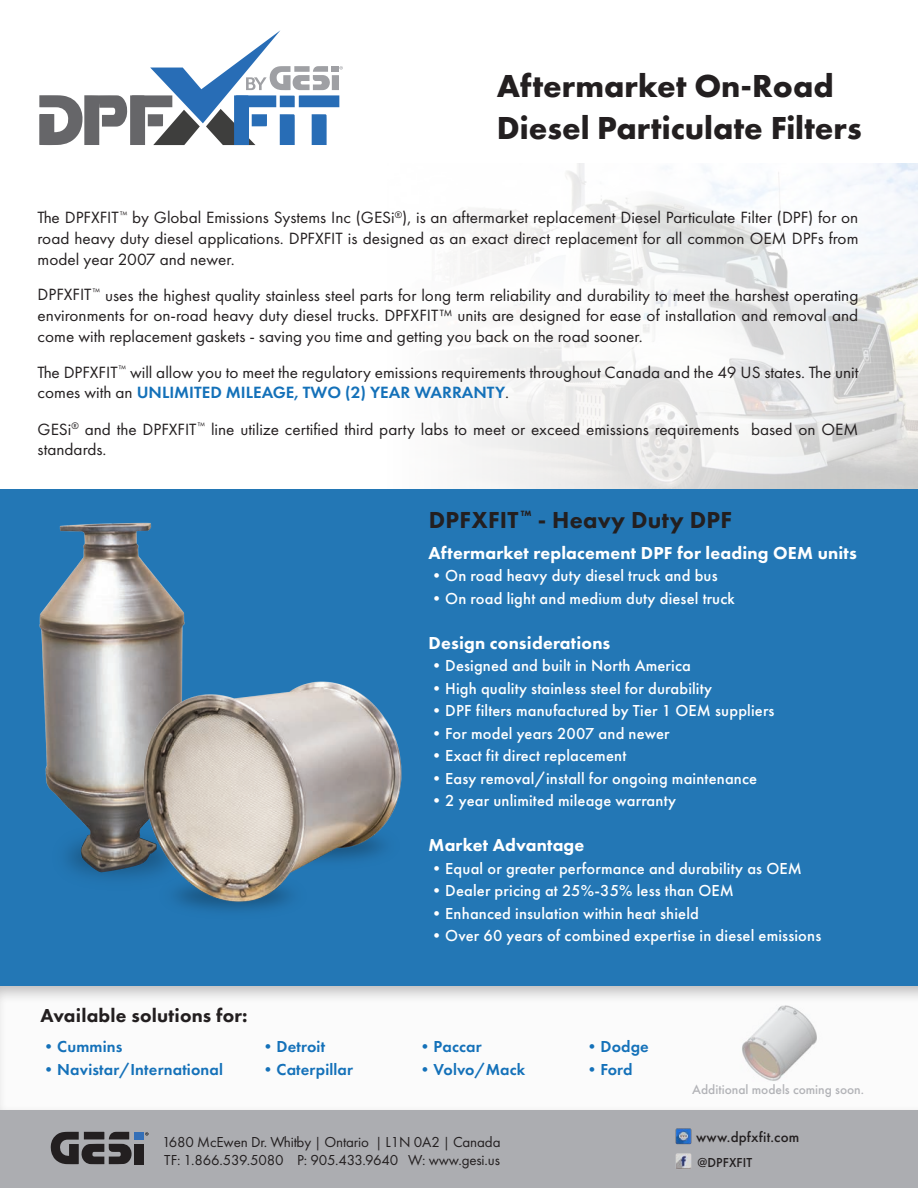
<style>
.page{position:relative;width:918px;height:1188px;background:#fff}
.page>*{position:absolute;margin:0;border:0;box-sizing:border-box;transform-origin:0 0}
.t1{font:700 33px "Futura PT";color:#231f20}
.t2{font:800 24px "Futura PT";letter-spacing:.01em;color:#231f20}
.t3{font:800 19.5px "Futura PT";letter-spacing:.01em;color:#231f20}
.t4{font:800 18px "Futura PT";letter-spacing:.01em;color:#fff}
.t5{font:16.95px/20.7px "Futura PT";color:#231f20;text-align:justify}
.t6{font:500 16.5px "Futura PT";letter-spacing:.01em;color:#fff}
.t7{font:600 16.5px "Futura PT";letter-spacing:.01em;color:#1471b9}
.t8{font:15px "Futura PT";letter-spacing:-.01em;color:#231f20}
.t9{font:500 15px "Futura PT";letter-spacing:.01em;color:#231f20}
.t10{font:500 13.5px "Futura PT";color:#b2b3b7}
.t11{font:500 13.5px "Futura PT";letter-spacing:.01em;color:#231f20}
.s1{font-weight:600;color:#1471b9}
.s2{font-size:13.5px}
</style>
<div class="page">
<img style="left:460px;top:164px;width:458px;height:325px">
<div style="left:0;top:1110px;width:918px;height:78px;background:#acadb1"></div>
<div style="left:0;top:984px;width:918px;height:127px;background:#231f20;opacity:.29"></div>
<div style="left:134px;top:1144px;width:10px;height:20px;background:#231f20"></div>
<svg style="left:51px;top:1132px;width:81px;height:32px"></svg>
<div style="left:134px;top:1132px;width:10px;height:8px;background:#346fb7"></div>
<svg style="left:145px;top:1132px;width:3px;height:4px"></svg>
<img style="left:675px;top:1128px;width:17px;height:41px">
<div style="left:0;top:489px;width:918px;height:496px;background:#2377b5"></div>
<svg style="left:39px;top:30px;width:304px;height:115px"></svg>
<img style="left:39px;top:522px;width:146px;height:262px">
<img style="left:47px;top:642px;width:355px;height:269px">
<img style="left:731px;top:1004px;width:92px;height:78px">
<p class="t1" style="left:497px;top:64px;width:338px">Aftermarket On-Road</p>
<p class="t1" style="left:497px;top:106px;width:366px">Diesel Particulate Filters</p>
<p class="t5" style="left:38px;top:207px;width:822px">The DPFXFIT<sup>™</sup> by Global Emissions Systems Inc (GESi<sup>®</sup>), is an aftermarket replacement Diesel Particulate Filter (DPF) for on road heavy duty diesel applications. DPFXFIT is designed as an exact direct replacement for all common OEM DPFs from model year 2007 and newer.</p>
<p class="t5" style="left:38px;top:284px;width:822px">DPFXFIT<sup>™</sup> uses the highest quality stainless steel parts for long term reliability and durability to meet the harshest operating environments for on-road heavy duty diesel trucks. DPFXFIT™ units are designed for ease of installation and removal and come with replacement gaskets - saving you time and getting you back on the road sooner.</p>
<p class="t5" style="left:38px;top:362px;width:822px">The DPFXFIT<sup>™</sup> will allow you to meet the regulatory emissions requirements throughout Canada and the 49 US states. The unit comes with an <span class="s1">UNLIMITED MILEAGE, TWO (2) YEAR WARRANTY</span>.</p>
<p class="t5" style="left:38px;top:419px;width:822px">GESi<sup>®</sup> and the DPFXFIT<sup>™</sup> line utilize certified third party labs to meet or exceed emissions requirements based on OEM standards.</p>
<p class="t2" style="left:429px;top:505px;width:305px">DPFXFIT <sup>™</sup> - Heavy Duty DPF</p>
<p class="t3" style="left:41px;top:1003px;width:209px">Available solutions for:</p>
<p class="t7" style="left:41px;top:1036px;width:83px">•Cummins</p>
<p class="t7" style="left:41px;top:1059px;width:184px">•Navistar/International</p>
<p class="t7" style="left:260px;top:1036px;width:67px">•Detroit</p>
<p class="t7" style="left:260px;top:1059px;width:95px">•Caterpillar</p>
<p class="t4" style="left:429px;top:542px;width:430px">Aftermarket replacement DPF for leading OEM units</p>
<p class="t6" style="left:429px;top:566px;width:291px">•On road heavy duty diesel truck and bus</p>
<p class="t6" style="left:429px;top:588px;width:308px">•On road light and medium duty diesel truck</p>
<p class="t4" style="left:429px;top:632px;width:183px">Design considerations</p>
<p class="t6" style="left:429px;top:656px;width:264px">•Designed and built in North America</p>
<p class="t6" style="left:429px;top:678px;width:285px">•High quality stainless steel for durability</p>
<p class="t6" style="left:429px;top:701px;width:347px">•DPF filters manufactured by Tier 1 OEM suppliers</p>
<p class="t6" style="left:429px;top:723px;width:243px">•For model years 2007 and newer</p>
<p class="t6" style="left:429px;top:746px;width:199px">•Exact fit direct replacement</p>
<p class="t6" style="left:429px;top:768px;width:330px">•Easy removal/install for ongoing maintenance</p>
<p class="t6" style="left:429px;top:791px;width:249px">•2 year unlimited mileage warranty</p>
<p class="t4" style="left:429px;top:834px;width:157px">Market Advantage</p>
<p class="t6" style="left:429px;top:858px;width:375px">•Equal or greater performance and durability as OEM</p>
<p class="t6" style="left:429px;top:881px;width:307px">•Dealer pricing at 25%-35% less than OEM</p>
<p class="t6" style="left:429px;top:903px;width:272px">•Enhanced insulation within heat shield</p>
<p class="t6" style="left:429px;top:926px;width:394px">•Over 60 years of combined expertise in diesel emissions</p>
<p class="t7" style="left:417px;top:1036px;width:66px">•Paccar</p>
<p class="t7" style="left:417px;top:1059px;width:110px">•Volvo/Mack</p>
<p class="t7" style="left:584px;top:1036px;width:67px">•Dodge</p>
<p class="t7" style="left:584px;top:1059px;width:50px">•Ford</p>
<p class="t10" style="left:692px;top:1081px;width:173px">Additional models coming soon.</p>
<p class="t9" style="left:696px;top:1128px;width:105px">www.dpfxfit.com</p>
<p class="t8" style="left:162px;top:1133px;width:340px">1680 McEwen Dr. Whitby <span class="s2">|</span> Ontario <span class="s2">|</span> L1N 0A2 <span class="s2">|</span> Canada</p>
<p class="t8" style="left:164px;top:1151px;width:337px">TF: 1.866.539.5080 P: 905.433.9640 W: www.gesi.us</p>
<p class="t11" style="left:697px;top:1154px;width:56px">@DPFXFIT</p>
</div>
